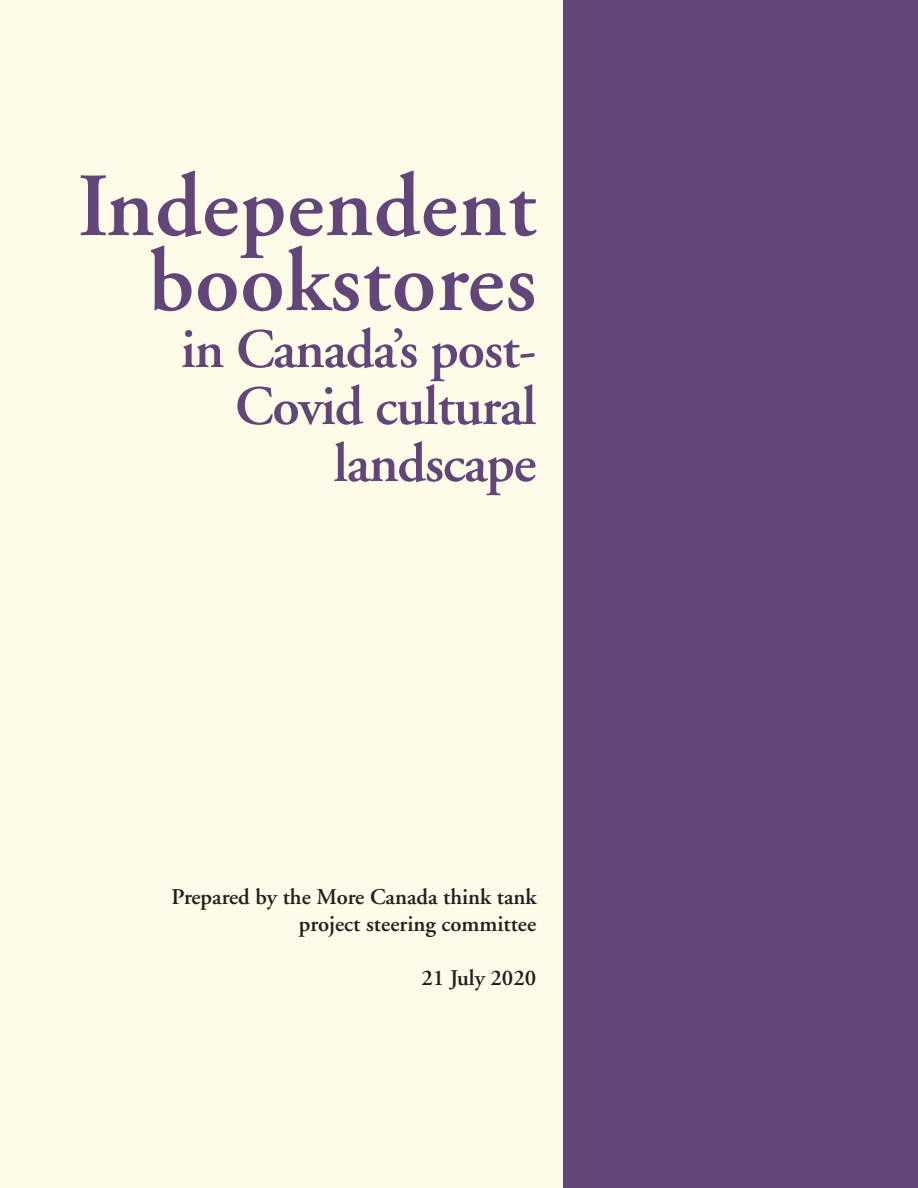
<style>
.page{position:relative;width:918px;height:1188px;background:#fefce8}
.page>*{position:absolute;margin:0;border:0;box-sizing:border-box;transform-origin:0 0}
.t1{font:600 90px/75px "Adobe Garamond";letter-spacing:.01em;color:#624579;text-align:right}
.t2{font:600 55.5px/57px "Adobe Garamond";letter-spacing:-.02em;color:#624579;text-align:right}
.t3{font:600 22.5px/27px "Adobe Garamond";color:#231f20;text-align:right}
</style>
<div class="page">
<div style="left:563px;top:0;width:355px;height:1188px;background:#624579"></div>
<h1 class="t1" style="left:77px;top:171px;width:461px">Independent bookstores</h1>
<h2 class="t2" style="left:181px;top:322px;width:357px">in Canada’s post-<br>Covid cultural landscape</h2>
<p class="t3" style="left:171px;top:884px;width:366px">Prepared by the More Canada think tank project steering committee</p>
<p class="t3" style="left:421px;top:965px;width:117px">21 July 2020</p>
</div>
